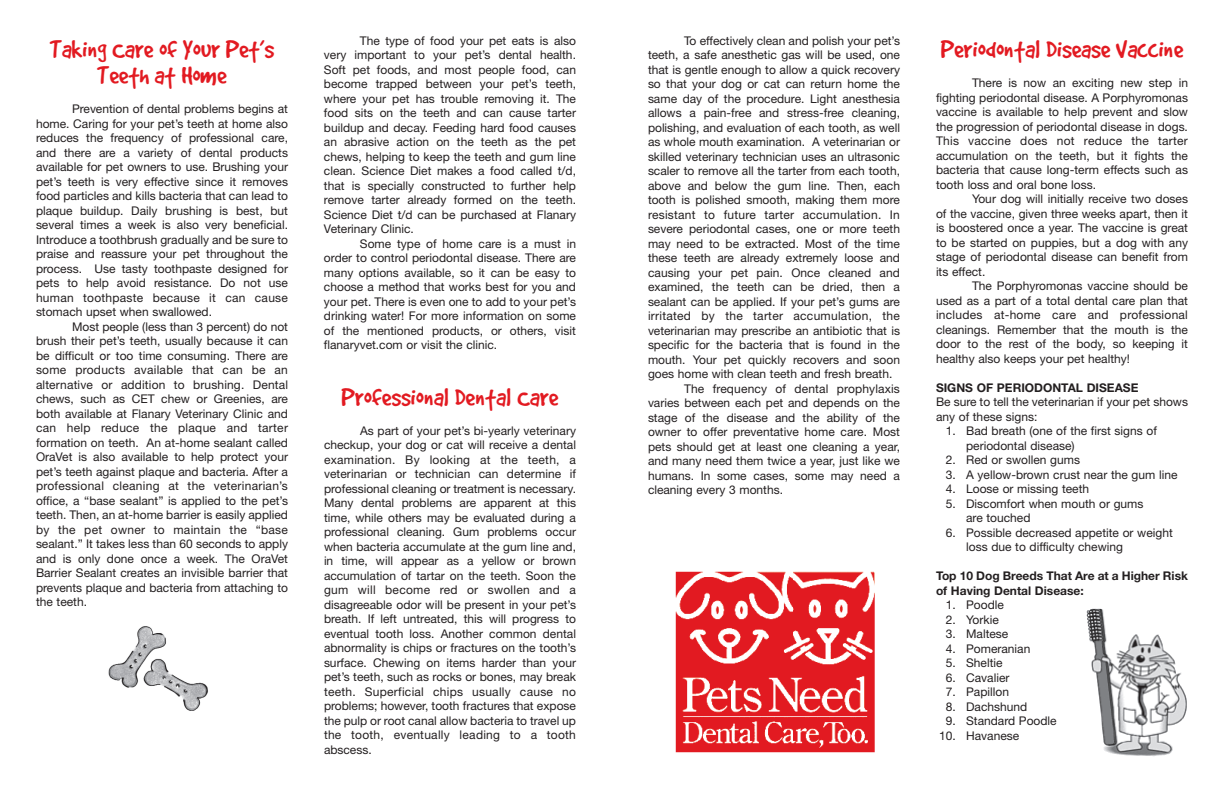
<style>
.page{position:relative;width:1224px;height:792px;background:#fff}
.page>*{position:absolute;margin:0;border:0;box-sizing:border-box;transform-origin:0 0}
.t1{font:28px/26px "Good Dog Plain";color:#e21a21;text-align:center}
.t2{font:12px/14.5px "Helvetica Neue";color:#231f20;text-align:justify}
.t3{font:700 12px/14.5px "Helvetica Neue";color:#231f20}
.t4{font:12px "Helvetica Neue";letter-spacing:.02em;color:#231f20}
</style>
<div class="page">
<img style="left:108px;top:626px;width:100px;height:85px">
<img style="left:1086px;top:608px;width:101px;height:148px">
<img style="left:675px;top:571px;width:200px;height:182px">
<h1 class="t1" style="left:50px;top:39px;width:226px">Taking Care of Your Pet’s<br>Teeth at Home</h1>
<p class="t2" style="left:36px;top:103px;width:254px;text-indent:36px">Prevention of dental problems begins at home. Caring for your pet’s teeth at home also reduces the frequency of professional care, and there are a variety of dental products available for pet owners to use. Brushing your pet’s teeth is very effective since it removes food particles and kills bacteria that can lead to plaque buildup. Daily brushing is best, but several times a week is also very beneficial.<br>Introduce a toothbrush gradually and be sure to praise and reassure your pet throughout the process. Use tasty toothpaste designed for pets to help avoid resistance. Do not use human toothpaste because it can cause stomach upset when swallowed.</p>
<p class="t2" style="left:36px;top:321px;width:254px;text-indent:36px">Most people (less than 3 percent) do not brush their pet’s teeth, usually because it can be difficult or too time consuming. There are some products available that can be an alternative or addition to brushing. Dental chews, such as CET chew or Greenies, are both available at Flanary Veterinary Clinic and can help reduce the plaque and tarter formation on teeth. An at-home sealant called OraVet is also available to help protect your pet’s teeth against plaque and bacteria. After a professional cleaning at the veterinarian’s office, a “base sealant” is applied to the pet’s teeth. Then, an at-home barrier is easily applied by the pet owner to maintain the “base sealant.” It takes less than 60 seconds to apply and is only done once a week. The OraVet Barrier Sealant creates an invisible barrier that prevents plaque and bacteria from attaching to the teeth.</p>
<p class="t2" style="left:324px;top:34px;width:254px;text-indent:36px">The type of food your pet eats is also very important to your pet’s dental health.<br>Soft pet foods, and most people food, can become trapped between your pet’s teeth, where your pet has trouble removing it. The food sits on the teeth and can cause tarter buildup and decay. Feeding hard food causes an abrasive action on the teeth as the pet chews, helping to keep the teeth and gum line clean. Science Diet makes a food called t/d, that is specially constructed to further help remove tarter already formed on the teeth.<br>Science Diet t/d can be purchased at Flanary Veterinary Clinic.</p>
<p class="t2" style="left:324px;top:237px;width:254px;text-indent:36px">Some type of home care is a must in order to control periodontal disease. There are many options available, so it can be easy to choose a method that works best for you and your pet. There is even one to add to your pet’s drinking water! For more information on some of the mentioned products, or others, visit flanaryvet.com or visit the clinic.</p>
<h1 class="t1" style="left:342px;top:386px;width:218px">Professional Dental Care</h1>
<p class="t2" style="left:324px;top:424px;width:254px;text-indent:36px">As part of your pet’s bi-yearly veterinary checkup, your dog or cat will receive a dental examination. By looking at the teeth, a veterinarian or technician can determine if professional cleaning or treatment is necessary.<br>Many dental problems are apparent at this time, while others may be evaluated during a professional cleaning. Gum problems occur when bacteria accumulate at the gum line and, in time, will appear as a yellow or brown accumulation of tartar on the teeth. Soon the gum will become red or swollen and a disagreeable odor will be present in your pet’s breath. If left untreated, this will progress to eventual tooth loss. Another common dental abnormality is chips or fractures on the tooth’s surface. Chewing on items harder than your pet’s teeth, such as rocks or bones, may break teeth. Superficial chips usually cause no problems; however, tooth fractures that expose the pulp or root canal allow bacteria to travel up the tooth, eventually leading to a tooth abscess.</p>
<p class="t2" style="left:684px;top:34px;width:218px">To effectively clean and polish your pet’s</p>
<p class="t2" style="left:648px;top:49px;width:254px">teeth, a safe anesthetic gas will be used, one</p>
<p class="t2" style="left:648px;top:63px;width:254px">that is gentle enough to allow a quick recovery</p>
<p class="t2" style="left:648px;top:78px;width:254px">so that your dog or cat can return home the</p>
<p class="t2" style="left:648px;top:92px;width:254px">same day of the procedure. Light anesthesia</p>
<p class="t2" style="left:648px;top:107px;width:254px">allows a pain-free and stress-free cleaning,</p>
<p class="t2" style="left:648px;top:121px;width:254px">polishing, and evaluation of each tooth, as well</p>
<p class="t2" style="left:648px;top:136px;width:254px">as whole mouth examination. A veterinarian or</p>
<p class="t2" style="left:648px;top:150px;width:254px">skilled veterinary technician uses an ultrasonic</p>
<p class="t2" style="left:648px;top:165px;width:254px">scaler to remove all the tarter from each tooth,</p>
<p class="t2" style="left:648px;top:179px;width:254px">above and below the gum line. Then, each</p>
<p class="t2" style="left:648px;top:194px;width:254px">tooth is polished smooth, making them more</p>
<p class="t4" style="left:648px;top:210px;width:253px">resistant to future tarter accumulation. In</p>
<p class="t2" style="left:648px;top:223px;width:254px">severe periodontal cases, one or more teeth</p>
<p class="t2" style="left:648px;top:237px;width:254px">may need to be extracted. Most of the time</p>
<p class="t2" style="left:648px;top:252px;width:254px">these teeth are already extremely loose and</p>
<p class="t2" style="left:648px;top:266px;width:253px">causing your pet pain. Once cleaned and</p>
<p class="t2" style="left:648px;top:281px;width:254px">examined, the teeth can be dried, then a</p>
<p class="t2" style="left:648px;top:295px;width:254px">sealant can be applied. If your pet’s gums are</p>
<p class="t4" style="left:648px;top:311px;width:254px">irritated by the tarter accumulation, the</p>
<p class="t2" style="left:648px;top:324px;width:254px">veterinarian may prescribe an antibiotic that is</p>
<p class="t2" style="left:648px;top:339px;width:254px">specific for the bacteria that is found in the</p>
<p class="t2" style="left:648px;top:353px;width:254px">mouth. Your pet quickly recovers and soon</p>
<p class="t2" style="left:648px;top:368px;width:246px">goes home with clean teeth and fresh breath.</p>
<p class="t2" style="left:684px;top:382px;width:217px">The frequency of dental prophylaxis</p>
<p class="t2" style="left:648px;top:397px;width:254px">varies between each pet and depends on the</p>
<p class="t2" style="left:648px;top:411px;width:254px">stage of the disease and the ability of the</p>
<p class="t2" style="left:648px;top:426px;width:254px">owner to offer preventative home care. Most</p>
<p class="t2" style="left:648px;top:440px;width:254px">pets should get at least one cleaning a year,</p>
<p class="t2" style="left:648px;top:455px;width:254px">and many need them twice a year, just like we</p>
<p class="t2" style="left:648px;top:469px;width:254px">humans. In some cases, some may need a</p>
<p class="t2" style="left:648px;top:484px;width:137px">cleaning every 3 months.</p>
<h1 class="t1" style="left:941px;top:39px;width:244px">Periodontal Disease Vaccine</h1>
<p class="t2" style="left:936px;top:77px;width:254px;text-indent:36px">There is now an exciting new step in fighting periodontal disease. A Porphyromonas vaccine is available to help prevent and slow the progression of periodontal disease in dogs.<br>This vaccine does not reduce the tarter accumulation on the teeth, but it fights the bacteria that cause long-term effects such as tooth loss and oral bone loss.</p>
<p class="t2" style="left:936px;top:193px;width:254px;text-indent:36px">Your dog will initially receive two doses of the vaccine, given three weeks apart, then it is boostered once a year. The vaccine is great to be started on puppies, but a dog with any stage of periodontal disease can benefit from its effect.</p>
<p class="t2" style="left:936px;top:280px;width:254px;text-indent:36px">The Porphyromonas vaccine should be used as a part of a total dental care plan that includes at-home care and professional cleanings. Remember that the mouth is the door to the rest of the body, so keeping it healthy also keeps your pet healthy!</p>
<p class="t3" style="left:936px;top:381px;width:204px">SIGNS OF PERIODONTAL DISEASE</p>
<p class="t2" style="left:936px;top:396px;width:254px">Be sure to tell the veterinarian if your pet shows any of these signs:</p>
<p class="t2" style="left:966px;top:425px;width:192px;text-indent:-20px">1. Bad breath (one of the first signs of periodontal disease)</p>
<p class="t2" style="left:946px;top:454px;width:136px">2. Red or swollen gums</p>
<p class="t2" style="left:946px;top:469px;width:233px">3. A yellow-brown crust near the gum line</p>
<p class="t2" style="left:946px;top:483px;width:145px">4. Loose or missing teeth</p>
<p class="t2" style="left:966px;top:498px;width:179px;text-indent:-20px">5. Discomfort when mouth or gums are touched</p>
<p class="t2" style="left:966px;top:527px;width:208px;text-indent:-20px">6. Possible decreased appetite or weight loss due to difficulty chewing</p>
<p class="t3" style="left:936px;top:570px;width:254px">Top 10 Dog Breeds That Are at a Higher Risk of Having Dental Disease:</p>
<p class="t2" style="left:946px;top:599px;width:60px">1. Poodle</p>
<p class="t2" style="left:946px;top:614px;width:55px">2. Yorkie</p>
<p class="t2" style="left:946px;top:628px;width:64px">3. Maltese</p>
<p class="t2" style="left:946px;top:643px;width:86px">4. Pomeranian</p>
<p class="t2" style="left:946px;top:657px;width:58px">5. Sheltie</p>
<p class="t2" style="left:946px;top:672px;width:65px">6. Cavalier</p>
<p class="t2" style="left:946px;top:686px;width:65px">7. Papillon</p>
<p class="t2" style="left:946px;top:701px;width:83px">8. Dachshund</p>
<p class="t2" style="left:946px;top:715px;width:112px">9. Standard Poodle</p>
<p class="t2" style="left:939px;top:730px;width:82px">10. Havanese</p>
</div>
